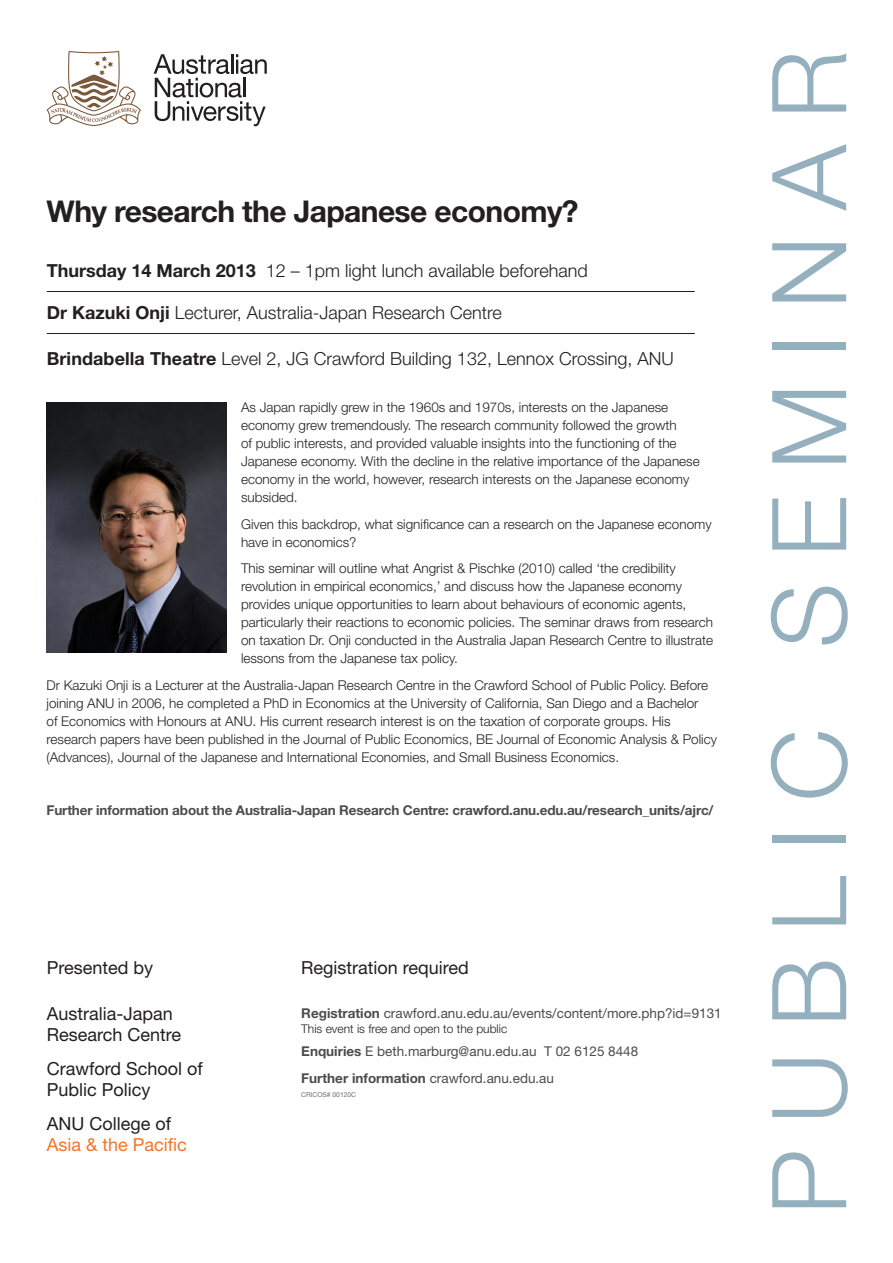
<style>
.page{position:relative;width:893px;height:1263px;background:#fff}
.page>*{position:absolute;margin:0;border:0;box-sizing:border-box;transform-origin:0 0}
.t1{font:300 103.5px "Helvetica Neue LT Std";letter-spacing:.25em;color:#94afbd}
.t2{font:700 30px "Helvetica Neue LT Std";letter-spacing:-.02em;color:#231f20}
.Time_date{font:300 18px "Helvetica Neue LT Std";color:#231f20}
.Presented_by{font:18px/21px "Helvetica Neue LT Std";color:#231f20}
.time_date_bold{font:300 18px "Helvetica Neue LT Std";color:#231f20}
.Presented_by-2{font:18px/21px "Helvetica Neue LT Std";color:#f47527}
.RSVP{font:18px "Helvetica Neue LT Std";color:#231f20}
.body{font:300 13.5px/18px "Helvetica Neue LT Std";color:#231f20}
.note{font:13.5px "Helvetica Neue LT Std";color:#4b4c4d}
.body-2{font:700 13.5px "Helvetica Neue LT Std";letter-spacing:-.01em;color:#4b4c4d}
.note-2{font:300 12px "Helvetica Neue LT Std";color:#231f20}
.Job_number{font:6.75px "Helvetica Neue LT Std";color:#6c6d70}
.s1{font-weight:700}
.s2{color:#231f20}
</style>
<div class="page">
<svg style="left:154px;top:54px;width:113px;height:72px"></svg>
<svg style="left:47px;top:51px;width:94px;height:75px"></svg>
<hr style="left:47px;top:291px;width:648px;height:1px;background:#231f20">
<hr style="left:47px;top:333px;width:648px;height:1px;background:#231f20">
<img style="left:47px;top:402px;width:179px;height:250px">
<h2 class="t2" style="left:47px;top:193px;width:533px">Why research the Japanese economy?</h2>
<p class="Time_date" style="left:47px;top:259px;width:542px"><span class="s1">Thursday 14 March 2013</span> 12 – 1pm light lunch available beforehand</p>
<p class="Time_date" style="left:47px;top:301px;width:457px"><span class="s1">Dr Kazuki Onji</span> Lecturer, Australia-Japan Research Centre</p>
<p class="time_date_bold" style="left:47px;top:347px;width:628px"><span class="s1">Brindabella Theatre</span> Level 2, JG Crawford Building 132, Lennox Crossing, ANU</p>
<p class="body" style="left:241px;top:398px;width:460px">As Japan rapidly grew in the 1960s and 1970s, interests on the Japanese economy grew tremendously. The research community followed the growth<br>of public interests, and provided valuable insights into the functioning of the Japanese economy. With the decline in the relative importance of the Japanese economy in the world, however, research interests on the Japanese economy subsided.</p>
<p class="body" style="left:241px;top:515px;width:472px">Given this backdrop, what significance can a research on the Japanese economy have in economics?</p>
<p class="body" style="left:241px;top:559px;width:474px">This seminar will outline what Angrist &amp; Pischke (2010) called ‘the credibility revolution in empirical economics,’ and discuss how the Japanese economy provides unique opportunities to learn about behaviours of economic agents, particularly their reactions to economic policies. The seminar draws from research on taxation Dr. Onji conducted in the Australia Japan Research Centre to illustrate lessons from the Japanese tax policy.</p>
<p class="body" style="left:47px;top:676px;width:672px">Dr Kazuki Onji is a Lecturer at the Australia-Japan Research Centre in the Crawford School of Public Policy. Before joining ANU in 2006, he completed a PhD in Economics at the University of California, San Diego and a Bachelor<br>of Economics with Honours at ANU. His current research interest is on the taxation of corporate groups. His research papers have been published in the Journal of Public Economics, BE Journal of Economic Analysis &amp; Policy (Advances), Journal of the Japanese and International Economies, and Small Business Economics.</p>
<p class="body-2" style="left:47px;top:801px;width:669px">Further information about the Australia-Japan Research Centre: crawford.anu.edu.au/research_units/ajrc/</p>
<p class="Presented_by" style="left:47px;top:957px;width:108px">Presented by</p>
<p class="Presented_by" style="left:47px;top:1003px;width:136px">Australia-Japan<br>Research Centre</p>
<p class="Presented_by" style="left:47px;top:1058px;width:157px">Crawford School of<br>Public Policy</p>
<p class="Presented_by-2" style="left:47px;top:1113px;width:142px"><span class="s2">ANU College of<br></span>Asia &amp; the Pacific</p>
<p class="RSVP" style="left:301px;top:957px;width:169px">Registration required</p>
<p class="note" style="left:301px;top:1005px;width:422px"><span class="s1">Registration</span> crawford.anu.edu.au/events/content/more.php?id=9131</p>
<p class="note-2" style="left:301px;top:1021px;width:208px">This event is free and open to the public</p>
<p class="note" style="left:301px;top:1043px;width:339px"><span class="s1">Enquiries</span> E beth.marburg@anu.edu.au T 02 6125 8448</p>
<p class="note" style="left:301px;top:1070px;width:254px"><span class="s1">Further information</span> crawford.anu.edu.au</p>
<p class="Job_number" style="left:301px;top:1091px;width:56px">CRICOS# 00120C</p>
<h1 class="t1" style="left:746px;top:1215px;width:1166px;rotate:-90deg">PUBLIC SEMINAR</h1>
</div>
